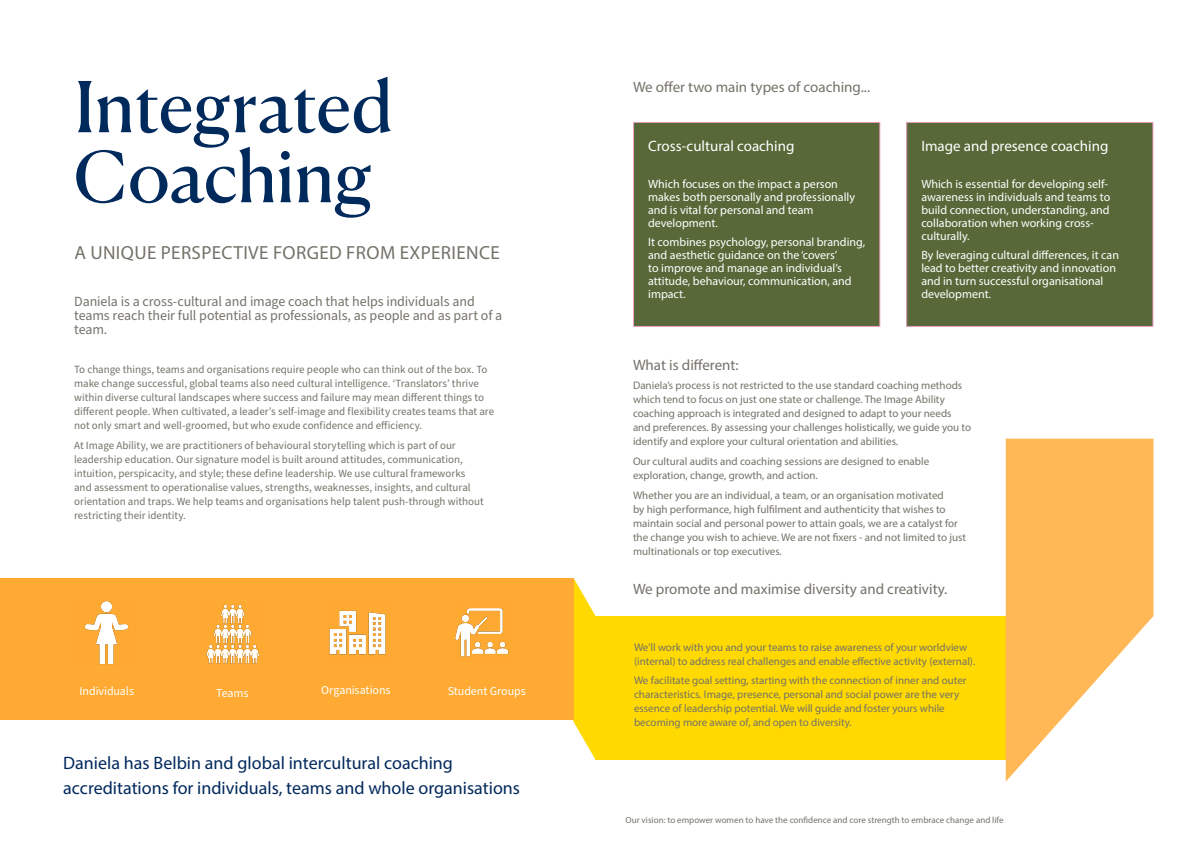
<style>
.page{position:relative;width:1191px;height:842px;background:#fff}
.page>*{position:absolute;margin:0;border:0;box-sizing:border-box;transform-origin:0 0}
.t1{font:70px/70px "Canela Deck Trial";letter-spacing:-.01em;color:#00295c}
.t2{font:19px "Myriad Pro";letter-spacing:.02em;color:#747268}
.t3{font:18px/25px "Myriad Pro";color:#00295c}
.t4{font:15px "Myriad Pro";color:#747268}
.t5{font:15px "Myriad Pro";color:#fff}
.t6{font:14px/14px "Source Sans Pro";letter-spacing:-.01em;color:#747268}
.t7{font:12px/13px "Myriad Pro";color:#fff}
.t8{font:12px "Source Sans Pro";letter-spacing:-.005em;color:#fff}
.t9{font:11px/14px "Myriad Pro";color:#747268}
.t10{font:11px/14px "Source Sans Pro";letter-spacing:-.005em;color:#747268}
.t11{font:9px "Myriad Pro";color:#747268}
</style>
<div class="page">
<svg style="left:573px;top:578px;width:22px;height:181px"></svg>
<div style="left:595px;top:616px;width:410px;height:144px;background:#ffd900"></div>
<div style="left:0;top:578px;width:573px;height:142px;background:#ffaa32"></div>
<svg style="left:1005px;top:439px;width:148px;height:343px;fill:#ffb855"></svg>
<div style="left:906px;top:122px;width:247px;height:204px;background:#586838"></div>
<div style="left:906px;top:122px;width:247px;height:205px;border:1px solid #f3a3c7"></div>
<div style="left:633px;top:122px;width:247px;height:204px;background:#586838"></div>
<div style="left:633px;top:122px;width:247px;height:205px;border:1px solid #f3a3c7"></div>
<img style="left:329px;top:610px;width:57px;height:45px">
<img style="left:455px;top:608px;width:54px;height:49px">
<img style="left:84px;top:601px;width:45px;height:64px">
<img style="left:206px;top:604px;width:54px;height:60px">
<h1 class="t1" style="left:74px;top:77px;width:320px">Integrated<br>Coaching</h1>
<h2 class="t2" style="left:74px;top:240px;width:427px">A UNIQUE PERSPECTIVE FORGED FROM EXPERIENCE</h2>
<p class="t6" style="left:74px;top:295px;width:429px">Daniela is a cross-cultural and image coach that helps individuals and teams reach their full potential as professionals, as people and as part of a team.</p>
<p class="t10" style="left:74px;top:363px;width:421px">To change things, teams and organisations require people who can think out of the box. To make change successful, global teams also need cultural intelligence. ‘Translators’ thrive within diverse cultural landscapes where success and failure may mean different things to different people. When cultivated, a leader’s self-image and flexibility creates teams that are not only smart and well-groomed, but who exude confidence and efficiency.</p>
<p class="t10" style="left:74px;top:439px;width:411px">At Image Ability, we are practitioners of behavioural storytelling which is part of our leadership education. Our signature model is built around attitudes, communication, intuition, perspicacity, and style; these define leadership. We use cultural frameworks and assessment to operationalise values, strengths, weaknesses, insights, and cultural orientation and traps. We help teams and organisations help talent push-through without restricting their identity.</p>
<p class="t8" style="left:80px;top:683px;width:56px">Individuals</p>
<p class="t8" style="left:216px;top:684px;width:34px">Teams</p>
<p class="t8" style="left:321px;top:682px;width:71px">Organisations</p>
<p class="t8" style="left:448px;top:683px;width:80px">Student Groups</p>
<h3 class="t3" style="left:63px;top:750px;width:458px">Daniela has Belbin and global intercultural coaching accreditations for individuals, teams and whole organisations</h3>
<h3 class="t4" style="left:633px;top:78px;width:239px">We offer two main types of coaching...</h3>
<h3 class="t5" style="left:648px;top:136px;width:148px">Cross-cultural coaching</h3>
<p class="t7" style="left:648px;top:177px;width:208px">Which focuses on the impact a person makes both personally and professionally and is vital for personal and team development.</p>
<p class="t7" style="left:648px;top:235px;width:218px">It combines psychology, personal branding, and aesthetic guidance on the ‘covers’<br>to improve and manage an individual’s attitude, behaviour, communication, and impact.</p>
<h3 class="t5" style="left:921px;top:136px;width:189px">Image and presence coaching</h3>
<p class="t7" style="left:921px;top:177px;width:190px">Which is essential for developing self&shy;awareness in individuals and teams to build connection, understanding, and collaboration when working cross&shy;culturally.</p>
<p class="t7" style="left:921px;top:248px;width:199px">By leveraging cultural differences, it can lead to better creativity and innovation and in turn successful organisational development.</p>
<h3 class="t4" style="left:633px;top:355px;width:107px">What is different:</h3>
<p class="t9" style="left:633px;top:378px;width:340px">Daniela’s process is not restricted to the use standard coaching methods which tend to focus on just one state or challenge. The Image Ability coaching approach is integrated and designed to adapt to your needs and preferences. By assessing your challenges holistically, we guide you to identify and explore your cultural orientation and abilities.</p>
<p class="t9" style="left:633px;top:454px;width:298px">Our cultural audits and coaching sessions are designed to enable exploration, change, growth, and action.</p>
<p class="t9" style="left:633px;top:488px;width:335px">Whether you are an individual, a team, or an organisation motivated<br>by high performance, high fulfilment and authenticity that wishes to maintain social and personal power to attain goals, we are a catalyst for the change you wish to achieve. We are not fixers - and not limited to just multinationals or top executives.</p>
<h3 class="t4" style="left:633px;top:580px;width:316px">We promote and maximise diversity and creativity.</h3>
<p class="t9" style="left:634px;top:640px;width:343px">We’ll work with you and your teams to raise awareness of your worldview (internal) to address real challenges and enable effective activity (external).</p>
<p class="t9" style="left:634px;top:673px;width:334px">We facilitate goal setting, starting with the connection of inner and outer characteristics. Image, presence, personal and social power are the very essence of leadership potential. We will guide and foster yours while becoming more aware of, and open to diversity.</p>
<p class="t11" style="left:625px;top:814px;width:379px">Our vision: to empower women to have the confidence and core strength to embrace change and life</p>
</div>
